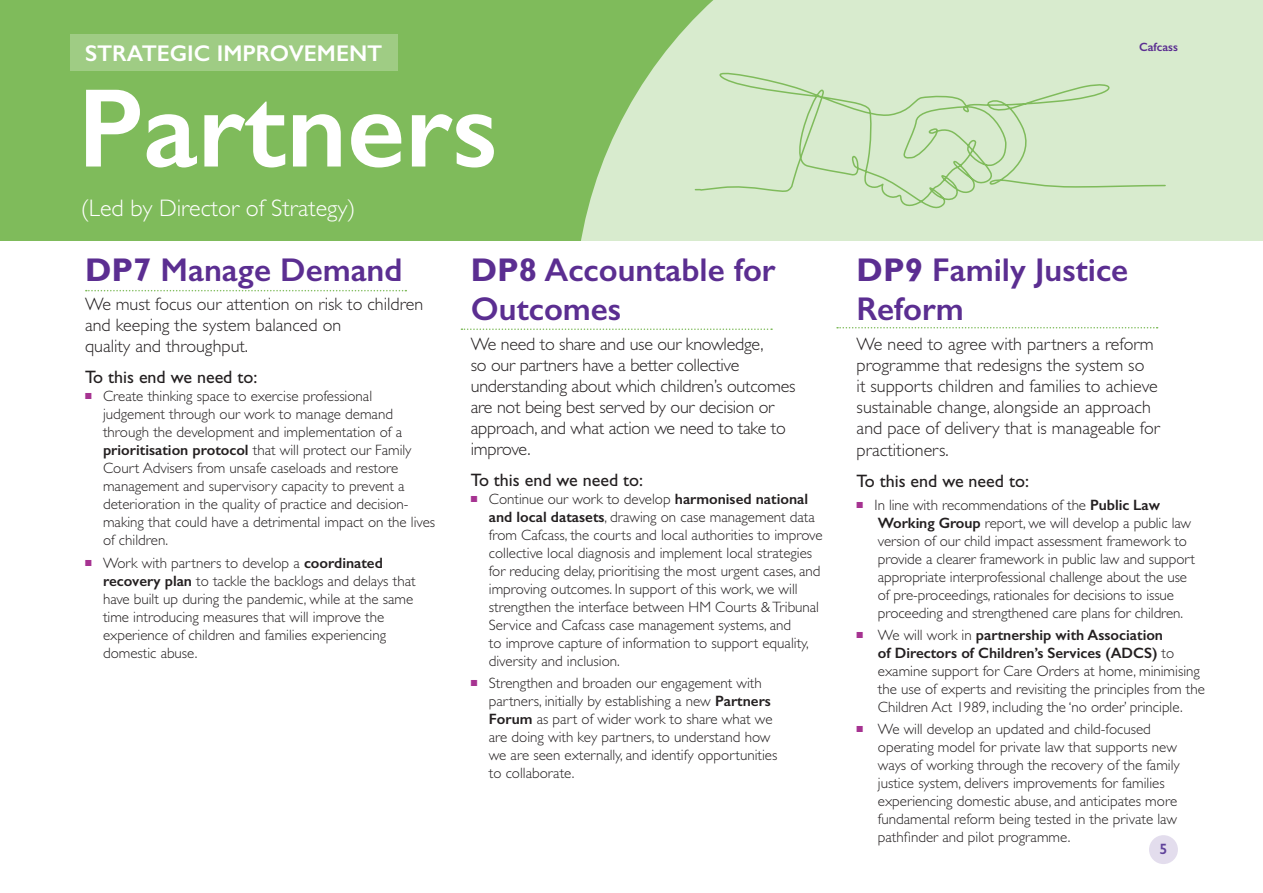
<style>
.page{position:relative;width:1263px;height:893px;background:#fff}
.page>*{position:absolute;margin:0;border:0;box-sizing:border-box;transform-origin:0 0}
.t1{font:600 112.5px "Gill Sans";color:#fff}
.t2{font:600 33px/39.6px "Gill Sans";color:#5b2e91}
.t3{font:300 24px "Gill Sans";color:#fff}
.t4{font:600 22.8px "Gill Sans";color:#fff}
.intro_text{font:300 18px/21px "Gill Sans";color:#231f20}
.intro_text-2{font:18px "Gill Sans";color:#231f20}
.body_copy{font:300 15px/18px "Gill Sans";color:#231f20}
.number_sub_header{font:300 15px/18px "Gill Sans";color:#231f20}
.t5{font:600 15px "Gill Sans";color:#60439b}
.t6{font:600 12px "Gill Sans";color:#5b2e91}
.s1{font-weight:700}
.s2{color:#a63391}
.s3{font-weight:600}
</style>
<div class="page">
<div style="left:0;top:0;width:1263px;height:240px;background:#7fbb5b"></div>
<svg style="left:581px;top:0;width:682px;height:240px;background:#cce4bf"></svg>
<svg style="left:86px;top:290px;width:320px;height:1px"></svg>
<svg style="left:461px;top:328px;width:311px;height:2px"></svg>
<svg style="left:837px;top:327px;width:320px;height:1px"></svg>
<svg style="left:684px;top:64px;width:482px;height:148px;background:#d3e8c8"></svg>
<div style="left:70px;top:35px;width:328px;height:36px;background:#9fcc84"></div>
<div style="left:1149px;top:835px;width:29px;height:29px;background:#e3dded;border-radius:50%"></div>
<p class="t4" style="left:85px;top:40px;width:299px">STRATEGIC IMPROVEMENT</p>
<p class="t1" style="left:78px;top:60px;width:421px">Partners</p>
<p class="t3" style="left:81px;top:194px;width:276px">(Led by Director of Strategy)</p>
<p class="t2" style="left:85px;top:250px;width:319px"><span class="s1">DP7</span> Manage Demand</p>
<p class="intro_text" style="left:85px;top:294px;width:340px">We must focus our attention on risk to children and keeping the system balanced on<br>quality and throughput.</p>
<p class="intro_text-2" style="left:85px;top:367px;width:174px">To this end we need to:</p>
<p class="body_copy" style="left:103px;top:387px;width:334px;text-indent:-18px"><span class="s2">■</span> Create thinking space to exercise professional judgement through our work to manage demand through the development and implementation of a <span class="s3">prioritisation protocol</span> that will protect our Family Court Advisers from unsafe caseloads and restore management and supervisory capacity to prevent a deterioration in the quality of practice and decision&shy;making that could have a detrimental impact on the lives of children.</p>
<p class="body_copy" style="left:103px;top:554px;width:314px;text-indent:-18px"><span class="s2">■</span> Work with partners to develop a <span class="s3">coordinated recovery plan</span> to tackle the backlogs and delays that have built up during the pandemic, while at the same</p>
<p class="body_copy" style="left:103px;top:608px;width:285px;text-align:justify">time introducing measures that will improve the experience of children and families experiencing domestic abuse.</p>
<p class="t2" style="left:471px;top:250px;width:306px"><span class="s1">DP8</span> Accountable for<br>Outcomes</p>
<p class="intro_text" style="left:471px;top:333px;width:326px">We need to share and use our knowledge,<br>so our partners have a better collective understanding about which children’s outcomes are not being best served by our decision or approach, and what action we need to take to improve.</p>
<p class="intro_text-2" style="left:471px;top:470px;width:174px">To this end we need to:</p>
<p class="body_copy" style="left:489px;top:490px;width:335px;text-indent:-18px"><span class="s2">■</span> Continue our work to develop <span class="s3">harmonised national and local datasets</span>, drawing on case management data from Cafcass, the courts and local authorities to improve collective local diagnosis and implement local strategies for reducing delay, prioritising the most urgent cases, and improving outcomes. In support of this work, we will strengthen the interface between HM Courts &amp; Tribunal Service and Cafcass case management systems, and<br>to improve capture of information to support equality, diversity and inclusion.</p>
<p class="body_copy" style="left:489px;top:674px;width:290px;text-indent:-18px"><span class="s2">■</span> Strengthen and broaden our engagement with partners, initially by establishing a new <span class="s3">Partners Forum</span> as part of wider work to share what we are doing with key partners, to understand how we are seen externally, and identify opportunities to collaborate.</p>
<p class="t6" style="left:1139px;top:40px;width:40px">Cafcass</p>
<p class="t2" style="left:857px;top:250px;width:273px"><span class="s1">DP9</span> Family Justice<br>Reform</p>
<p class="intro_text" style="left:857px;top:333px;width:305px">We need to agree with partners a reform programme that redesigns the system so<br>it supports children and families to achieve sustainable change, alongside an approach and pace of delivery that is manageable for practitioners.</p>
<p class="intro_text-2" style="left:857px;top:471px;width:174px">To this end we need to:</p>
<p class="number_sub_header" style="left:878px;top:496px;width:319px;text-indent:-21px"><span class="s2">■</span> In line with recommendations of the <span class="s3">Public Law Working Group</span> report, we will develop a public law version of our child impact assessment framework to provide a clearer framework in public law and support appropriate interprofessional challenge about the use of pre-proceedings, rationales for decisions to issue proceeding and strengthened care plans for children.</p>
<p class="number_sub_header" style="left:878px;top:626px;width:329px;text-indent:-21px"><span class="s2">■</span> We will work in <span class="s3">partnership with Association<br>of Directors of Children’s Services (ADCS)</span> to examine support for Care Orders at home, minimising the use of experts and revisiting the principles from the Children Act 1989, including the ‘no order’ principle.</p>
<p class="number_sub_header" style="left:878px;top:720px;width:303px;text-indent:-21px"><span class="s2">■</span> We will develop an updated and child-focused operating model for private law that supports new ways of working through the recovery of the family justice system, delivers improvements for families experiencing domestic abuse, and anticipates more fundamental reform being tested in the private law pathfinder and pilot programme.</p>
<p class="t5" style="left:1159px;top:840px;width:9px">5</p>
</div>
